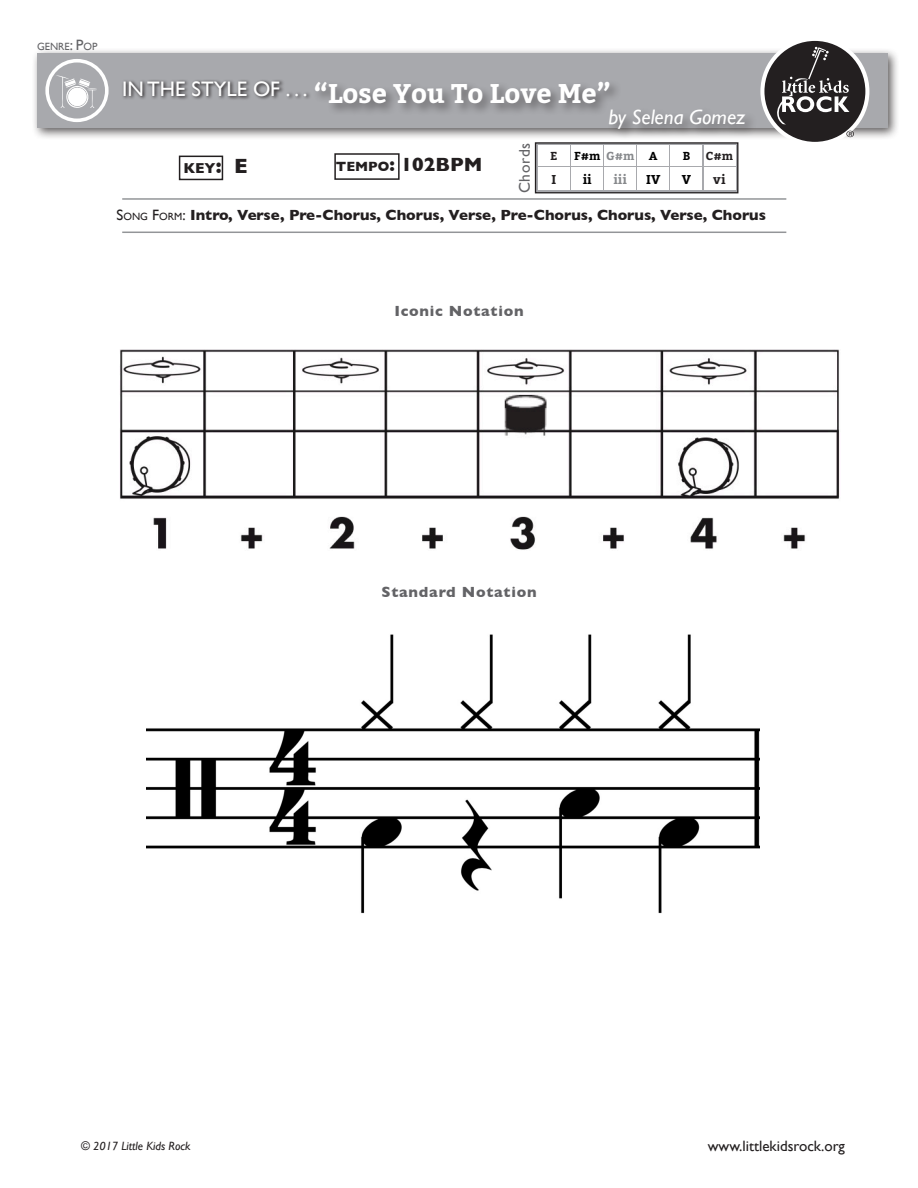
<style>
.page{position:relative;width:918px;height:1188px;background:#fff}
.page>*{position:absolute;margin:0;border:0;box-sizing:border-box;transform-origin:0 0}
.t1{font:700 27px "Bitter";color:#fff}
.t2{font:italic 21px "Gill Sans";color:#fff}
.t3{font:700 19.5px "Gill Sans";color:#231f20}
.t4{font:15.45px "Gill Sans";letter-spacing:.05em;color:#636366}
.t5{font:700 15px "Gill Sans";color:#231f20}
.t6{font:700 15px "Gill Sans";letter-spacing:.05em;color:#636366}
.t7{font:15px "Gill Sans";color:#231f20}
.t8{font:700 14.7px "Gill Sans";color:#231f20}
.t9{font:700 12.75px "Bitter";color:#000}
.t10{font:700 12.75px "Bitter";color:#231f20}
.t11{font:700 12.75px "Bitter";color:#87898c}
.t12{font:italic 12px "Gill Sans";color:#231f20}
.t13{font:700 11.55px "Bitter";color:#000}
.t14{font:700 11.55px "Bitter";color:#231f20}
.t15{font:700 11.55px "Bitter";color:#87898c}
.t16{font:10.5px "Gill Sans";color:#636366}
.s1{font-size:15px}
.s2{font-size:21px}
.s3{font-size:13.65px}
.s4{font-weight:400}
.s5{font-weight:400;font-size:10.5px}
</style>
<div class="page">
<img style="left:147px;top:634px;width:613px;height:280px">
<img style="left:120px;top:350px;width:720px;height:200px">
<div style="left:334px;top:153px;width:66px;height:27px;border:2px solid #231f20"></div>
<div style="left:31px;top:48px;width:869px;height:92px;background:#231f20;opacity:.75"></div>
<div style="left:37px;top:53px;width:851px;height:75px;background:#a8a9ad"></div>
<svg style="left:122px;top:80px;width:188px;height:20px"></svg>
<div style="left:312px;top:79px;width:445px;height:62px;background:#231f20;opacity:.5"></div>
<hr style="left:122px;top:232px;width:664px;height:1px;background:#939598">
<hr style="left:122px;top:198px;width:664px;height:2px;background:#939598">
<svg style="left:537px;top:144px;width:199px;height:47px"></svg>
<div style="left:535px;top:142px;width:203px;height:51px;border:1px solid #231f20"></div>
<div style="left:539px;top:145px;width:31px;height:21px;background:#fff"></div>
<div style="left:539px;top:167px;width:31px;height:23px;background:#fff"></div>
<div style="left:604px;top:145px;width:32px;height:21px;background:#fff"></div>
<div style="left:604px;top:167px;width:32px;height:23px;background:#fff"></div>
<div style="left:671px;top:145px;width:31px;height:21px;background:#fff"></div>
<div style="left:671px;top:167px;width:31px;height:23px;background:#fff"></div>
<div style="left:571px;top:145px;width:32px;height:21px;background:#fff"></div>
<div style="left:571px;top:167px;width:32px;height:23px;background:#fff"></div>
<div style="left:638px;top:145px;width:31px;height:21px;background:#fff"></div>
<div style="left:638px;top:167px;width:31px;height:23px;background:#fff"></div>
<div style="left:704px;top:145px;width:31px;height:21px;background:#fff"></div>
<div style="left:704px;top:167px;width:31px;height:23px;background:#fff"></div>
<svg style="left:760px;top:37px;width:109px;height:109px"></svg>
<div style="left:764px;top:41px;width:101px;height:101px;background:#231f20;border-radius:50%"></div>
<svg style="left:777px;top:47px;width:72px;height:78px"></svg>
<svg style="left:846px;top:131px;width:8px;height:6px"></svg>
<div style="left:179px;top:156px;width:44px;height:24px;border:2px solid #231f20"></div>
<svg style="left:45px;top:59px;width:64px;height:63px"></svg>
<p class="t16" style="left:37px;top:40px;width:62px">GENRE<span class="s1">: P</span>OP</p>
<h1 class="t1" style="left:122px;top:77px;width:491px"><sup>IN</sup> <sup>THE</sup> <sup>STYLE</sup> <sup>OF</sup> <sup>.</sup> <sup>.</sup> <sup>.</sup> “Lose You To Love Me”</h1>
<h2 class="t2" style="left:609px;top:105px;width:139px">by Selena Gomez</h2>
<p class="t8" style="left:183px;top:160px;width:66px">KEY<span class="s2">: E</span></p>
<h3 class="t3" style="left:336px;top:153px;width:148px"><span class="s3">TEMPO</span>: 102BPM</h3>
<p class="t4" style="left:516px;top:193px;width:52px;rotate:-90deg">Chords</p>
<p class="t14" style="left:550px;top:149px;width:9px">E</p>
<p class="t10" style="left:551px;top:172px;width:6px">I</p>
<p class="t15" style="left:606px;top:149px;width:30px">G#m</p>
<p class="t13" style="left:574px;top:149px;width:28px">F#m</p>
<p class="t13" style="left:649px;top:149px;width:10px">A</p>
<p class="t9" style="left:583px;top:172px;width:11px">ii</p>
<p class="t11" style="left:613px;top:172px;width:15px">iii</p>
<p class="t9" style="left:646px;top:172px;width:16px">IV</p>
<p class="t13" style="left:683px;top:149px;width:9px">B</p>
<p class="t9" style="left:682px;top:172px;width:11px">V</p>
<p class="t14" style="left:706px;top:149px;width:29px">C#m</p>
<p class="t10" style="left:713px;top:172px;width:14px">vi</p>
<p class="t5" style="left:117px;top:206px;width:651px"><span class="s4">S</span><span class="s5">ONG</span> <span class="s4">F</span><span class="s5">ORM</span><span class="s4">:</span> Intro, Verse, Pre-Chorus, Chorus, Verse, Pre-Chorus, Chorus, Verse, Chorus</p>
<p class="t6" style="left:394px;top:303px;width:131px">Iconic Notation</p>
<p class="t6" style="left:381px;top:583px;width:157px">Standard Notation</p>
<p class="t12" style="left:81px;top:1139px;width:111px">© 2017 Little Kids Rock</p>
<p class="t7" style="left:708px;top:1138px;width:139px">www.littlekidsrock.org</p>
</div>
